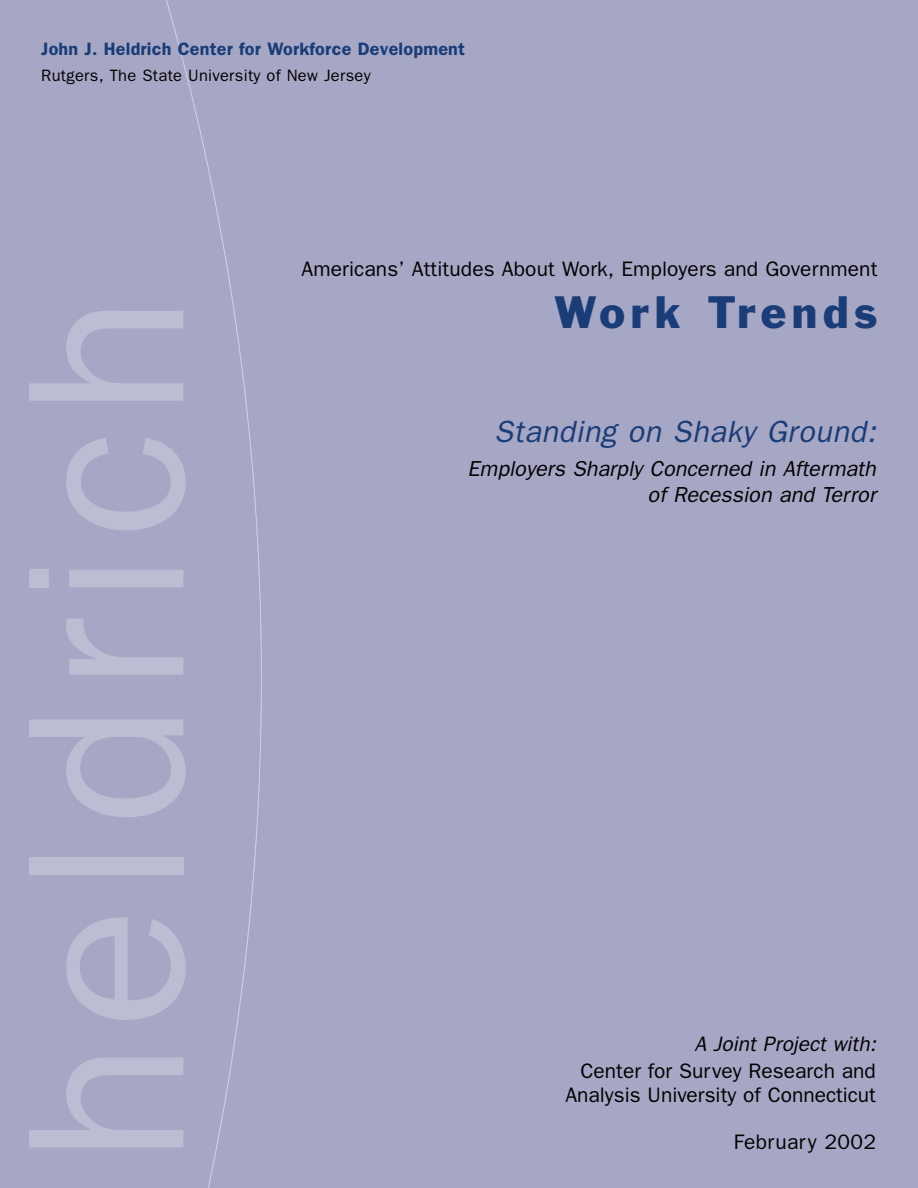
<style>
.page{position:relative;width:918px;height:1188px;background:#a6a7c5}
.page>*{position:absolute;margin:0;border:0;box-sizing:border-box;transform-origin:0 0}
.t1{font:225px "Franklin Gothic";letter-spacing:.06em;color:#bcbcd3}
.t2{font:42px "Franklin Gothic";letter-spacing:.13em;color:#1a3c77}
.t3{font:italic 30.75px "Franklin Gothic";letter-spacing:.02em;color:#1a3c77}
.t4{font:italic 21.75px/25.5px "Franklin Gothic";color:#000;text-align:right}
.t5{font:21px/24px "Franklin Gothic";letter-spacing:.005em;color:#000;text-align:right}
.t6{font:italic 21px "Franklin Gothic";color:#000}
.t7{font:600 18px "Franklin Gothic";letter-spacing:.01em;color:#1a3c77}
.t8{font:16.5px "Franklin Gothic";letter-spacing:.02em;color:#000}
</style>
<div class="page">
<svg style="left:166px;top:0;width:96px;height:1188px"></svg>
<p class="t7" style="left:41px;top:43px;width:425px">John J. Heldrich Center for Workforce Development</p>
<p class="t8" style="left:41px;top:70px;width:331px">Rutgers, The State University of New Jersey</p>
<h1 class="t1" style="left:29px;top:1163px;width:870px;rotate:-90deg">heldrich</h1>
<p class="t5" style="left:302px;top:259px;width:577px">Americans’ Attitudes About Work, Employers and Government</p>
<h2 class="t2" style="left:554px;top:297px;width:325px">Work Trends</h2>
<h3 class="t3" style="left:494px;top:420px;width:383px">Standing on Shaky Ground:</h3>
<p class="t4" style="left:467px;top:458px;width:410px">Employers Sharply Concerned in Aftermath of Recession and Terror</p>
<p class="t6" style="left:695px;top:1036px;width:183px">A Joint Project with:</p>
<p class="t5" style="left:566px;top:1061px;width:312px">Center for Survey Research and<br>Analysis University of Connecticut</p>
<p class="t5" style="left:734px;top:1132px;width:144px">February 2002</p>
</div>
